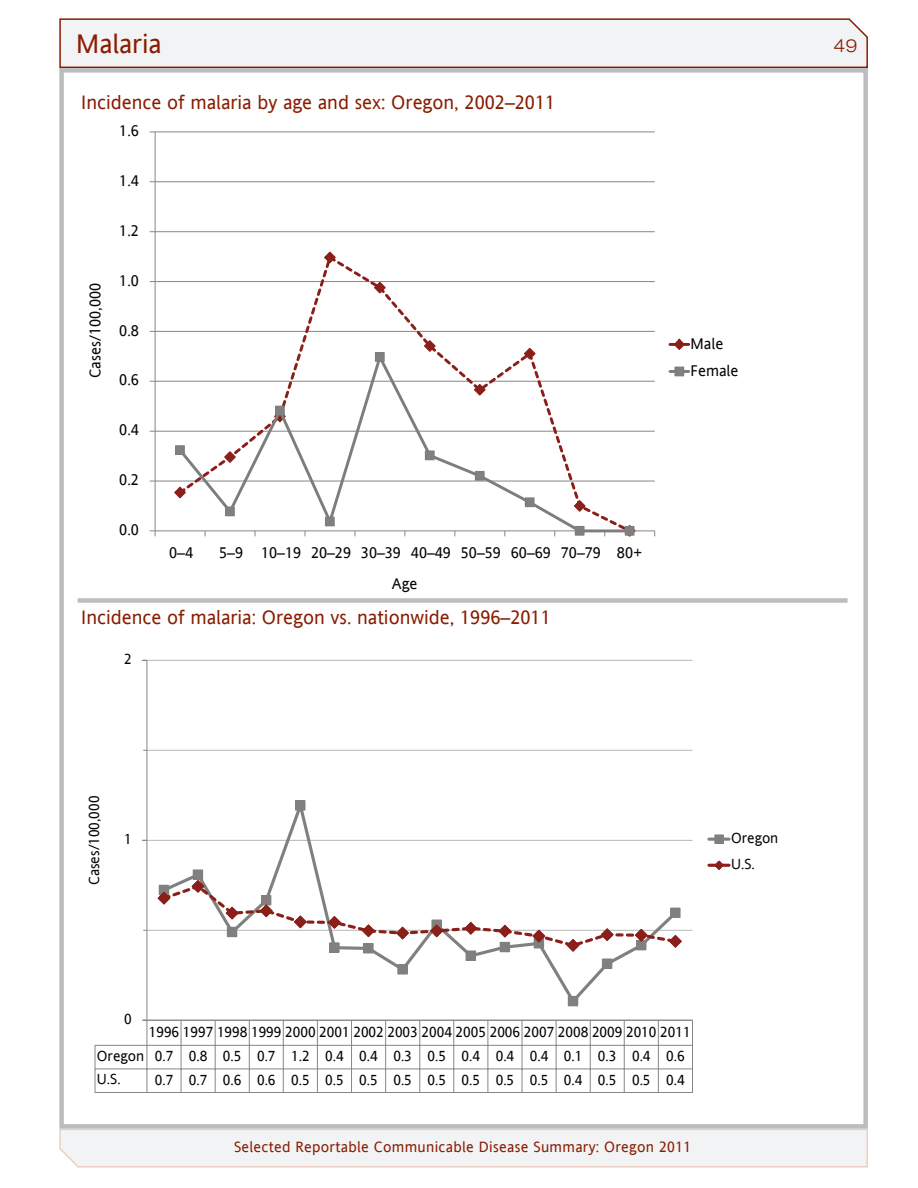
<style>
.page{position:relative;width:918px;height:1188px;background:#fff}
.page>*{position:absolute;margin:0;border:0;box-sizing:border-box;transform-origin:0 0}
.t1{font:27px "Andale Sans";color:#891c02}
.t2{font:19.5px "Andale Sans";color:#891c02}
.t3{font:300 expanded 18px "Helvetica Neue LT Std";color:#891c02}
.t4{font:15.6px/27px "Andale Sans";color:#050504}
.t5{font:15px "Andale Sans";letter-spacing:.02em;color:#891c02}
.t6{font:14.7px/23.9px "Andale Sans";color:#050504}
</style>
<div class="page">
<svg style="left:59px;top:1129px;width:809px;height:39px"></svg>
<svg style="left:59px;top:18px;width:809px;height:50px"></svg>
<div style="left:59px;top:68px;width:809px;height:1061px;border:4px solid #bcbdc0"></div>
<hr style="left:155px;top:132px;width:500px;height:1px;background:#878686">
<hr style="left:155px;top:181px;width:500px;height:1px;background:#878686">
<hr style="left:155px;top:231px;width:500px;height:1px;background:#878686">
<hr style="left:155px;top:281px;width:500px;height:1px;background:#878686">
<hr style="left:155px;top:331px;width:500px;height:1px;background:#878686">
<hr style="left:155px;top:381px;width:500px;height:1px;background:#878686">
<hr style="left:155px;top:431px;width:500px;height:1px;background:#878686">
<hr style="left:155px;top:481px;width:500px;height:1px;background:#878686">
<hr style="left:155px;top:132px;width:1px;height:399px;background:#878686">
<hr style="left:155px;top:531px;width:500px;height:1px;background:#878686">
<svg style="left:150px;top:531px;width:6px;height:5px"></svg>
<svg style="left:176px;top:261px;width:458px;height:221px"></svg>
<svg style="left:324px;top:251px;width:12px;height:13px"></svg>
<svg style="left:374px;top:281px;width:12px;height:13px"></svg>
<svg style="left:423px;top:340px;width:13px;height:9px"></svg>
<svg style="left:523px;top:347px;width:13px;height:2px"></svg>
<svg style="left:624px;top:526px;width:12px;height:11px"></svg>
<svg style="left:176px;top:349px;width:457px;height:186px"></svg>
<div style="left:176px;top:446px;width:8px;height:8px;background:#80807f"></div>
<div style="left:175px;top:445px;width:10px;height:10px;border:1px solid #7d7e7c"></div>
<div style="left:226px;top:507px;width:8px;height:9px;background:#80807f"></div>
<div style="left:225px;top:507px;width:10px;height:9px;border:1px solid #7d7e7c"></div>
<div style="left:276px;top:406px;width:8px;height:9px;background:#80807f"></div>
<div style="left:275px;top:406px;width:10px;height:9px;border:1px solid #7d7e7c"></div>
<div style="left:325px;top:517px;width:9px;height:9px;background:#80807f"></div>
<div style="left:325px;top:517px;width:10px;height:9px;border:1px solid #7d7e7c"></div>
<div style="left:375px;top:353px;width:9px;height:8px;background:#80807f"></div>
<div style="left:375px;top:352px;width:10px;height:10px;border:1px solid #7d7e7c"></div>
<div style="left:425px;top:451px;width:9px;height:9px;background:#80807f"></div>
<div style="left:425px;top:451px;width:10px;height:9px;border:1px solid #7d7e7c"></div>
<div style="left:475px;top:471px;width:9px;height:9px;background:#80807f"></div>
<div style="left:475px;top:471px;width:9px;height:10px;border:1px solid #7d7e7c"></div>
<div style="left:525px;top:498px;width:9px;height:9px;background:#80807f"></div>
<div style="left:575px;top:526px;width:9px;height:9px;background:#80807f"></div>
<div style="left:575px;top:526px;width:9px;height:10px;border:1px solid #7d7e7c"></div>
<div style="left:625px;top:526px;width:9px;height:9px;background:#80807f"></div>
<div style="left:625px;top:526px;width:9px;height:10px;border:1px solid #7d7e7c"></div>
<hr style="left:670px;top:343px;width:19px;height:3px;background:#8a1e19">
<svg style="left:672px;top:338px;width:14px;height:12px"></svg>
<hr style="left:670px;top:370px;width:19px;height:3px;background:#7d7e7c">
<div style="left:675px;top:367px;width:9px;height:9px;background:#80807f"></div>
<hr style="left:147px;top:660px;width:545px;height:1px;background:#b6b7b7">
<hr style="left:147px;top:750px;width:545px;height:1px;background:#b6b7b7">
<hr style="left:147px;top:840px;width:545px;height:1px;background:#b6b7b7">
<hr style="left:147px;top:930px;width:545px;height:1px;background:#b6b7b7">
<hr style="left:147px;top:660px;width:1px;height:360px;background:#878686">
<svg style="left:94px;top:1020px;width:599px;height:73px"></svg>
<svg style="left:160px;top:800px;width:520px;height:206px"></svg>
<div style="left:193px;top:870px;width:10px;height:9px;background:#80807f"></div>
<div style="left:296px;top:801px;width:9px;height:9px;background:#80807f"></div>
<div style="left:295px;top:800px;width:10px;height:10px;border:1px solid #80807f"></div>
<div style="left:398px;top:965px;width:9px;height:9px;background:#80807f"></div>
<div style="left:397px;top:964px;width:11px;height:10px;border:1px solid #80807f"></div>
<div style="left:466px;top:951px;width:9px;height:9px;background:#80807f"></div>
<div style="left:466px;top:951px;width:10px;height:10px;border:1px solid #80807f"></div>
<div style="left:568px;top:996px;width:10px;height:10px;background:#80807f"></div>
<div style="left:602px;top:959px;width:10px;height:9px;background:#80807f"></div>
<div style="left:602px;top:959px;width:10px;height:10px;border:1px solid #80807f"></div>
<svg style="left:157px;top:879px;width:526px;height:74px"></svg>
<hr style="left:709px;top:838px;width:20px;height:3px;background:#80807f">
<div style="left:715px;top:835px;width:8px;height:8px;background:#80807f"></div>
<div style="left:714px;top:835px;width:10px;height:9px;border:1px solid #80807f"></div>
<hr style="left:709px;top:864px;width:20px;height:3px;background:#8a2019">
<svg style="left:713px;top:860px;width:12px;height:10px"></svg>
<div style="left:78px;top:598px;width:770px;height:5px;background:#bcbdc0"></div>
<h1 class="t1" style="left:76px;top:25px;width:87px">Malaria</h1>
<h2 class="t2" style="left:81px;top:89px;width:476px">Incidence of malaria by age and sex: Oregon, 2002–2011</h2>
<p class="t4" style="left:119px;top:117px;width:21px">1.6</p>
<p class="t4" style="left:119px;top:167px;width:21px">1.4</p>
<p class="t4" style="left:81px;top:378px;width:96px;rotate:-90deg">Cases/100,000</p>
<p class="t4" style="left:119px;top:217px;width:21px">1.2</p>
<p class="t4" style="left:119px;top:266px;width:21px">1.0</p>
<p class="t4" style="left:119px;top:316px;width:21px">0.8</p>
<p class="t4" style="left:119px;top:366px;width:21px">0.6</p>
<p class="t4" style="left:119px;top:416px;width:21px">0.4</p>
<p class="t4" style="left:119px;top:466px;width:21px">0.2</p>
<p class="t4" style="left:119px;top:516px;width:21px">0.0</p>
<p class="t4" style="left:169px;top:539px;width:25px">0–4</p>
<p class="t4" style="left:219px;top:539px;width:425px">5–9 10–19 20–29 30–39 40–49 50–59 60–69 70–79 80+</p>
<p class="t4" style="left:392px;top:570px;width:27px">Age</p>
<h2 class="t2" style="left:81px;top:603px;width:471px">Incidence of malaria: Oregon vs. nationwide, 1996–2011</h2>
<p class="t6" style="left:124px;top:647px;width:9px">2</p>
<p class="t4" style="left:691px;top:329px;width:49px">Male<br>Female</p>
<p class="t6" style="left:82px;top:885px;width:91px;rotate:-90deg">Cases/100,000</p>
<p class="t6" style="left:124px;top:827px;width:9px">1</p>
<p class="t6" style="left:124px;top:1007px;width:9px">0</p>
<p class="t6" style="left:731px;top:825px;width:49px;line-height:26.1px">Oregon<br>U.S.</p>
<p class="t6" style="left:97px;top:1019px;width:595px;text-indent:52px">1996 1997 1998 1999 2000 2001 2002 2003 2004 2005 2006 2007 2008 2009 2010 2011<br>Oregon 0.7 0.8 0.5 0.7 1.2 0.4 0.4 0.3 0.5 0.4 0.4 0.4 0.1 0.3 0.4 0.6<br>U.S.</p>
<p class="t6" style="left:155px;top:1067px;width:531px">0.7 0.7 0.6 0.6 0.5 0.5 0.5 0.5 0.5 0.5 0.5 0.5 0.4 0.5 0.5 0.4</p>
<p class="t5" style="left:234px;top:1137px;width:459px">Selected Reportable Communicable Disease Summary: Oregon 2011</p>
<p class="t3" style="left:834px;top:34px;width:26px">49</p>
</div>
